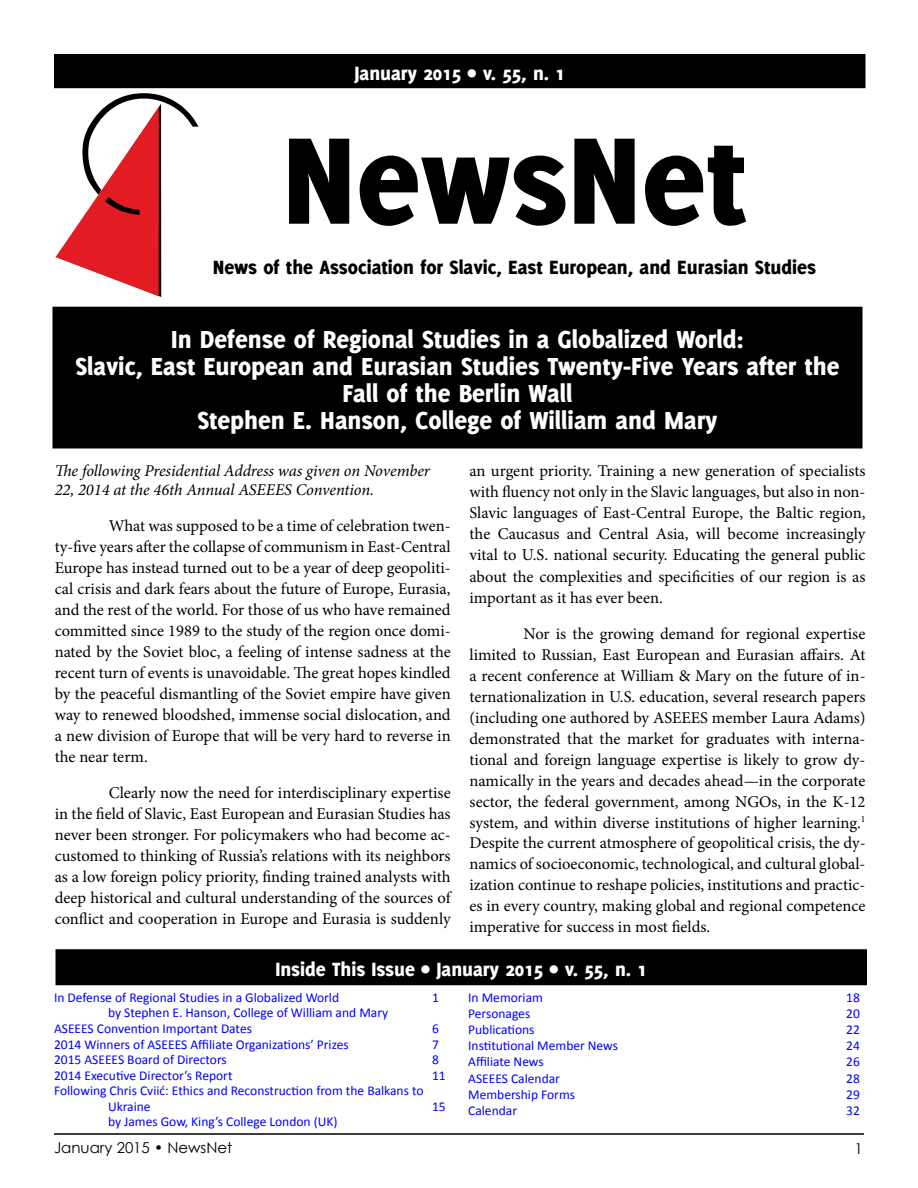
<style>
.page{position:relative;width:918px;height:1188px;background:#fff}
.page>*{position:absolute;margin:0;border:0;box-sizing:border-box;transform-origin:0 0}
.t1{font:800 135px "Delicious";color:#000}
.t2{font:800 27px/27px "Delicious";color:#fff;text-align:center}
.t3{font:800 21px "Delicious";color:#000}
.t4{font:800 21px "Delicious";color:#fff}
.t5{font:16.5px/21px "Minion Pro";color:#000;text-align:justify}
.t6{font:italic 16.5px/18.9px "Minion Pro";letter-spacing:-.01em;color:#000}
.t7{font:15px "Century Gothic";color:#000}
.t8{font:13.5px/16.2px "Calibri";color:#00f}
</style>
<div class="page">
<hr style="left:54px;top:1133px;width:810px;height:2px;background:#000">
<div style="left:55px;top:55px;width:810px;height:32px;background:#000"></div>
<div style="left:54px;top:54px;width:812px;height:34px;border:2px solid #000"></div>
<svg style="left:56px;top:93px;width:142px;height:204px"></svg>
<div style="left:53px;top:307px;width:809px;height:141px;background:#000"></div>
<div style="left:52px;top:307px;width:810px;height:142px;border:2px solid #000"></div>
<div style="left:56px;top:950px;width:810px;height:34px;background:#000"></div>
<div style="left:56px;top:949px;width:811px;height:36px;border:2px solid #000"></div>
<p class="t4" style="left:354px;top:61px;width:212px">January 2015 • v. 55, n. 1</p>
<h1 class="t1" style="left:282px;top:101px;width:467px">NewsNet</h1>
<p class="t3" style="left:213px;top:255px;width:605px">News of the Association for Slavic, East European, and Eurasian Studies</p>
<h2 class="t2" style="left:75px;top:325px;width:766px">In Defense of Regional Studies in a Globalized World:<br>Slavic, East European and Eurasian Studies Twenty-Five Years after the Fall of the Berlin Wall<br>Stephen E. Hanson, College of William and Mary</h2>
<p class="t6" style="left:55px;top:462px;width:377px">The following Presidential Address was given on November<br>22, 2014 at the 46th Annual ASEEES Convention.</p>
<p class="t5" style="left:55px;top:516px;width:398px;text-indent:54px">What was supposed to be a time of celebration twen&shy;ty-five years after the collapse of communism in East-Central Europe has instead turned out to be a year of deep geopoliti&shy;cal crisis and dark fears about the future of Europe, Eurasia, and the rest of the world. For those of us who have remained committed since 1989 to the study of the region once domi&shy;nated by the Soviet bloc, a feeling of intense sadness at the recent turn of events is unavoidable. The great hopes kindled by the peaceful dismantling of the Soviet empire have given way to renewed bloodshed, immense social dislocation, and a new division of Europe that will be very hard to reverse in the near term.</p>
<p class="t5" style="left:55px;top:783px;width:398px;text-indent:54px">Clearly now the need for interdisciplinary expertise in the field of Slavic, East European and Eurasian Studies has never been stronger. For policymakers who had become ac&shy;customed to thinking of Russia’s relations with its neighbors as a low foreign policy priority, finding trained analysts with deep historical and cultural understanding of the sources of conflict and cooperation in Europe and Eurasia is suddenly</p>
<p class="t5" style="left:469px;top:461px;width:398px">an urgent priority. Training a new generation of specialists with fluency not only in the Slavic languages, but also in non-Slavic languages of East-Central Europe, the Baltic region, the Caucasus and Central Asia, will become increasingly vital to U.S. national security. Educating the general public about the complexities and specificities of our region is as important as it has ever been.</p>
<p class="t5" style="left:469px;top:623px;width:398px;text-indent:54px">Nor is the growing demand for regional expertise limited to Russian, East European and Eurasian affairs. At a recent conference at William &amp; Mary on the future of in&shy;ternationalization in U.S. education, several research papers (including one authored by ASEEES member Laura Adams) demonstrated that the market for graduates with interna&shy;tional and foreign language expertise is likely to grow dy&shy;namically in the years and decades ahead—in the corporate sector, the federal government, among NGOs, in the K-12 system, and within diverse institutions of higher learning.<sup>1<br></sup>Despite the current atmosphere of geopolitical crisis, the dy&shy;namics of socioeconomic, technological, and cultural global&shy;ization continue to reshape policies, institutions and practic&shy;es in every country, making global and regional competence imperative for success in most fields.</p>
<p class="t4" style="left:275px;top:957px;width:373px">Inside This Issue • January 2015 • v. 55, n. 1</p>
<p class="t8" style="left:54px;top:989px;width:287px">In Defense of Regional Studies in a Globalized World</p>
<p class="t8" style="left:432px;top:989px;width:8px">1</p>
<p class="t8" style="left:54px;top:1004px;width:336px;text-indent:54px">by Stephen E. Hanson, College of William and Mary<br>ASEEES Convention Important Dates</p>
<p class="t8" style="left:468px;top:989px;width:76px">In Memoriam</p>
<p class="t8" style="left:846px;top:989px;width:15px">18</p>
<p class="t8" style="left:468px;top:1005px;width:64px">Personages</p>
<p class="t8" style="left:846px;top:1005px;width:15px">20</p>
<p class="t8" style="left:468px;top:1021px;width:68px">Publications</p>
<p class="t8" style="left:846px;top:1021px;width:15px">22</p>
<p class="t8" style="left:468px;top:1037px;width:151px">Institutional Member News</p>
<p class="t8" style="left:846px;top:1037px;width:15px">24</p>
<p class="t8" style="left:468px;top:1053px;width:77px">Affiliate News</p>
<p class="t8" style="left:846px;top:1053px;width:15px">26</p>
<p class="t8" style="left:468px;top:1070px;width:93px">ASEEES Calendar</p>
<p class="t8" style="left:846px;top:1070px;width:15px">28</p>
<p class="t8" style="left:468px;top:1086px;width:108px">Membership Forms</p>
<p class="t8" style="left:846px;top:1086px;width:15px">29</p>
<p class="t8" style="left:468px;top:1102px;width:50px">Calendar</p>
<p class="t8" style="left:846px;top:1102px;width:15px">32</p>
<p class="t8" style="left:432px;top:1020px;width:8px">6</p>
<p class="t8" style="left:54px;top:1036px;width:296px">2014 Winners of ASEEES Affiliate Organizations’ Prizes</p>
<p class="t8" style="left:432px;top:1036px;width:8px">7</p>
<p class="t8" style="left:54px;top:1051px;width:174px">2015 ASEEES Board of Directors</p>
<p class="t8" style="left:432px;top:1051px;width:8px">8</p>
<p class="t8" style="left:54px;top:1067px;width:180px">2014 Executive Director’s Report</p>
<p class="t8" style="left:432px;top:1067px;width:15px">11</p>
<p class="t8" style="left:108px;top:1083px;width:317px;line-height:15.5px;text-indent:-54px">Following Chris Cviić: Ethics and Reconstruction from the Balkans to<br>Ukraine</p>
<p class="t8" style="left:432px;top:1098px;width:15px">15</p>
<p class="t8" style="left:108px;top:1113px;width:231px">by James Gow, King’s College London (UK)</p>
<p class="t7" style="left:54px;top:1137px;width:180px">January 2015 • NewsNet</p>
<p class="t7" style="left:855px;top:1138px;width:10px">1</p>
</div>
